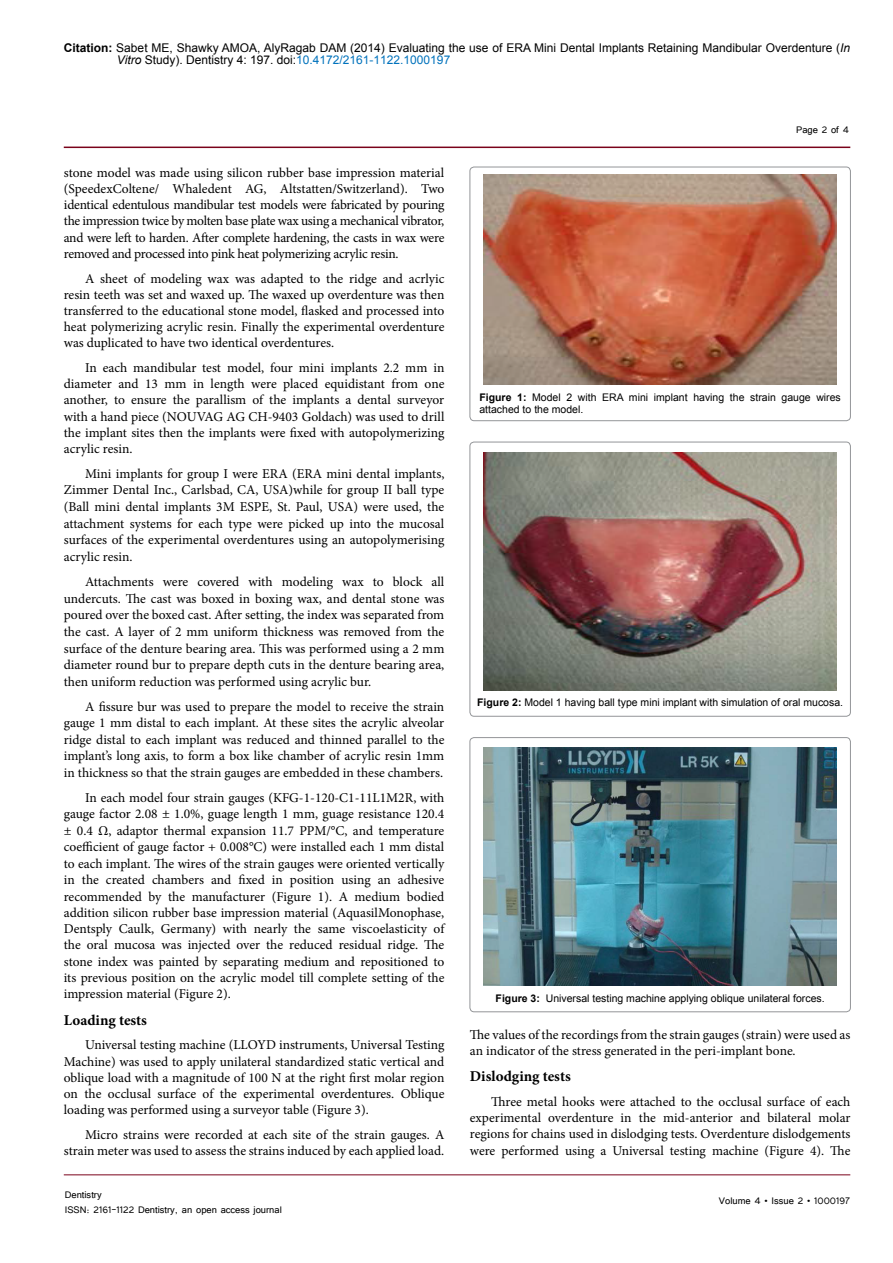
<style>
.page{position:relative;width:893px;height:1263px;background:#fff}
.page>*{position:absolute;margin:0;border:0;box-sizing:border-box;transform-origin:0 0}
.t1{font:700 15px "Minion Pro";color:#000}
.t2{font:13.5px/16.2px "Minion Pro";color:#000;text-align:justify}
.t3{font:12px/12.6px "Arial";color:#000}
.t4{font:12px/14.4px "Tunga";color:#000}
.t5{font:10.5px/12.6px "Arial";color:#000}
.s1{font-weight:700}
.s2{font-style:italic}
.s3{color:#0072bc}
</style>
<div class="page">
<hr style="left:64px;top:147px;width:786px;height:1px;background:#7a031b">
<hr style="left:64px;top:1174px;width:786px;height:1px;background:#7a031b">
<div style="left:470px;top:442px;width:380px;height:274px;border:1px solid #939598;border-radius:4px"></div>
<img style="left:484px;top:452px;width:352px;height:238px">
<div style="left:470px;top:737px;width:380px;height:275px;border:1px solid #939598;border-radius:4px"></div>
<img style="left:484px;top:747px;width:352px;height:239px">
<div style="left:470px;top:167px;width:380px;height:254px;border:1px solid #939598;border-radius:4px"></div>
<img style="left:484px;top:174px;width:352px;height:210px">
<p class="t3" style="left:117px;top:41px;width:735px;text-indent:-53px"><span class="s1">Citation:</span> Sabet ME, Shawky AMOA, AlyRagab DAM (2014) Evaluating the use of ERA Mini Dental Implants Retaining Mandibular Overdenture (<span class="s2">In<br>Vitro</span> Study). Dentistry 4: 197. doi:<span class="s3">10.4172/2161-1122.1000197</span></p>
<p class="t2" style="left:64px;top:164px;width:382px">stone model was made using silicon rubber base impression material (SpeedexColtene/ Whaledent AG, Altstatten/Switzerland). Two identical edentulous mandibular test models were fabricated by pouring the impression twice by molten base plate wax using a mechanical vibrator, and were left to harden. After complete hardening, the casts in wax were removed and processed into pink heat polymerizing acrylic resin.</p>
<p class="t2" style="left:64px;top:270px;width:382px;text-indent:21px">A sheet of modeling wax was adapted to the ridge and acrlyic resin teeth was set and waxed up. The waxed up overdenture was then transferred to the educational stone model, flasked and processed into heat polymerizing acrylic resin. Finally the experimental overdenture was duplicated to have two identical overdentures.</p>
<p class="t2" style="left:64px;top:360px;width:382px;text-indent:21px">In each mandibular test model, four mini implants 2.2 mm in diameter and 13 mm in length were placed equidistant from one another, to ensure the parallism of the implants a dental surveyor with a hand piece (NOUVAG AG CH-9403 Goldach) was used to drill the implant sites then the implants were fixed with autopolymerizing acrylic resin.</p>
<p class="t2" style="left:64px;top:465px;width:382px;line-height:16.6px;text-indent:21px">Mini implants for group I were ERA (ERA mini dental implants, Zimmer Dental Inc., Carlsbad, CA, USA)while for group II ball type (Ball mini dental implants 3M ESPE, St. Paul, USA) were used, the attachment systems for each type were picked up into the mucosal surfaces of the experimental overdentures using an autopolymerising acrylic resin.</p>
<p class="t2" style="left:64px;top:574px;width:382px;text-indent:21px">Attachments were covered with modeling wax to block all undercuts. The cast was boxed in boxing wax, and dental stone was poured over the boxed cast. After setting, the index was separated from the cast. A layer of 2 mm uniform thickness was removed from the surface of the denture bearing area. This was performed using a 2 mm diameter round bur to prepare depth cuts in the denture bearing area, then uniform reduction was performed using acrylic bur.</p>
<p class="t2" style="left:64px;top:698px;width:382px;text-indent:21px">A fissure bur was used to prepare the model to receive the strain gauge 1 mm distal to each implant. At these sites the acrylic alveolar ridge distal to each implant was reduced and thinned parallel to the implant’s long axis, to form a box like chamber of acrylic resin 1mm in thickness so that the strain gauges are embedded in these chambers.</p>
<p class="t2" style="left:64px;top:789px;width:382px;text-indent:21px">In each model four strain gauges (KFG-1-120-C1-11L1M2R, with gauge factor 2.08 ± 1.0%, guage length 1 mm, guage resistance 120.4 ± 0.4 Ω, adaptor thermal expansion 11.7 PPM/°C, and temperature coefficient of gauge factor + 0.008°C) were installed each 1 mm distal to each implant. The wires of the strain gauges were oriented vertically in the created chambers and fixed in position using an adhesive recommended by the manufacturer (Figure 1). A medium bodied addition silicon rubber base impression material (AquasilMonophase, Dentsply Caulk, Germany) with nearly the same viscoelasticity of the oral mucosa was injected over the reduced residual ridge. The stone index was painted by separating medium and repositioned to its previous position on the acrylic model till complete setting of the impression material (Figure 2).</p>
<p class="t1" style="left:64px;top:1009px;width:85px">Loading tests</p>
<p class="t2" style="left:64px;top:1037px;width:382px;text-indent:21px">Universal testing machine (LLOYD instruments, Universal Testing Machine) was used to apply unilateral standardized static vertical and oblique load with a magnitude of 100 N at the right first molar region on the occlusal surface of the experimental overdentures. Oblique loading was performed using a surveyor table (Figure 3).</p>
<p class="t2" style="left:64px;top:1126px;width:382px;text-align:right">Micro strains were recorded at each site of the strain gauges. A strain meter was used to assess the strains induced by each applied load.</p>
<p class="t4" style="left:65px;top:1187px;width:219px">Dentistry<br>ISSN: 2161-1122 Dentistry, an open access journal</p>
<p class="t4" style="left:796px;top:122px;width:54px">Page 2 of 4</p>
<p class="t5" style="left:479px;top:391px;width:363px"><span class="s1">Figure 1:</span> Model 2 with ERA mini implant having the strain gauge wires attached to the model.</p>
<p class="t5" style="left:477px;top:696px;width:367px"><span class="s1">Figure 2:</span> Model 1 having ball type mini implant with simulation of oral mucosa.</p>
<p class="t5" style="left:496px;top:992px;width:331px"><span class="s1">Figure 3:</span> Universal testing machine applying oblique unilateral forces.</p>
<p class="t2" style="left:470px;top:1026px;width:382px">The values of the recordings from the strain gauges (strain) were used as an indicator of the stress generated in the peri-implant bone.</p>
<p class="t1" style="left:470px;top:1066px;width:102px">Dislodging tests</p>
<p class="t2" style="left:470px;top:1094px;width:382px;text-indent:21px">Three metal hooks were attached to the occlusal surface of each experimental overdenture in the mid-anterior and bilateral molar regions for chains used in dislodging tests. Overdenture dislodgements were performed using a Universal testing machine (Figure 4). The</p>
<p class="t4" style="left:719px;top:1193px;width:132px">Volume 4 • Issue 2 • 1000197</p>
</div>
